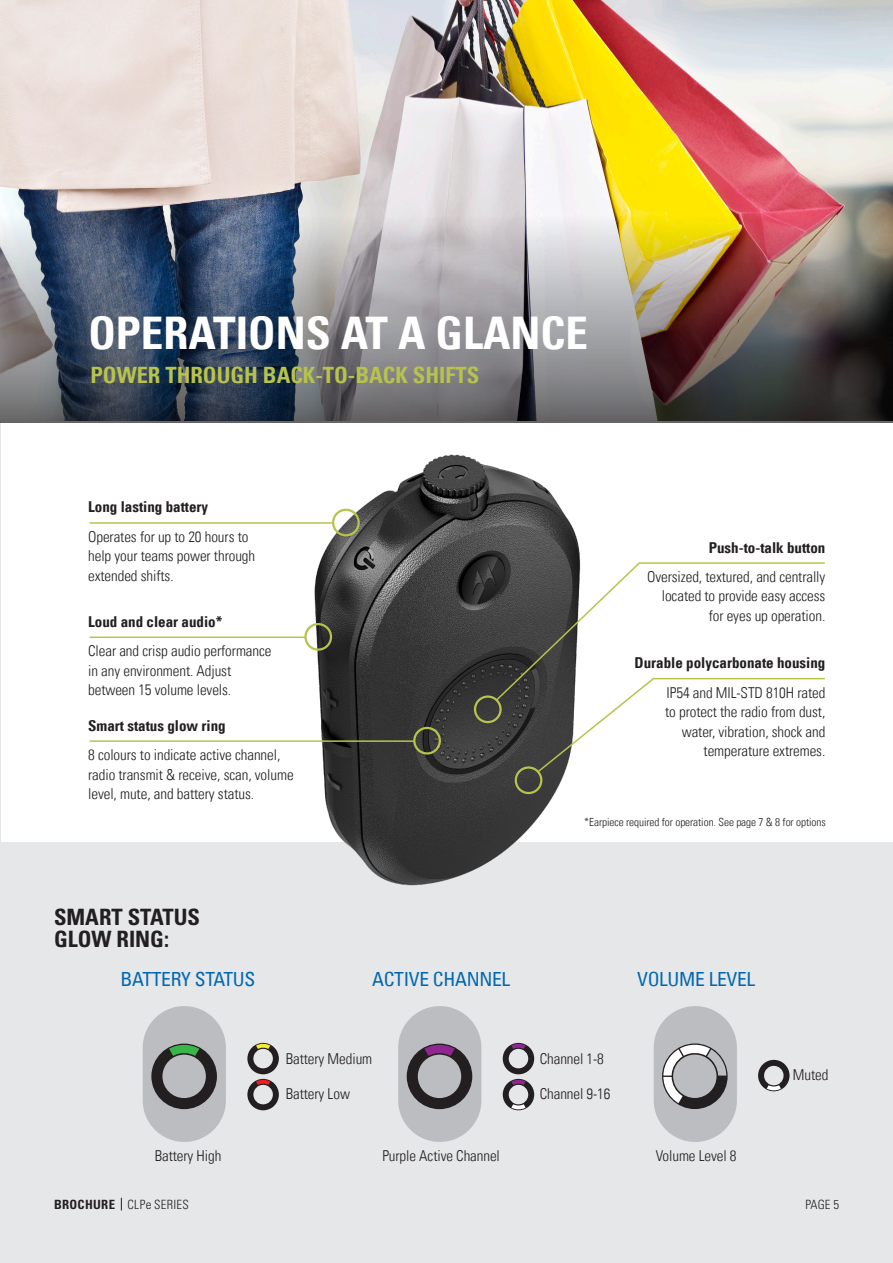
<style>
.page{position:relative;width:893px;height:1263px;background:#fff}
.page>*{position:absolute;margin:0;border:0;box-sizing:border-box;transform-origin:0 0}
.t1{font:700 condensed 45px "Univers LT";color:#fff}
.t2{font:700 condensed 22.5px "Univers LT";color:#b7c34b}
.t3{font:700 condensed 22.5px/22.5px "Univers LT Std";color:#231f20}
.t4{font:condensed 19.5px "Univers LT";letter-spacing:-.015em;color:#0168b0}
.t5{font:300 condensed 15px/19.5px "Univers LT";letter-spacing:-.005em;color:#231f20}
.t6{font:700 condensed 15px "Univers LT";color:#231f20}
.t7{font:300 condensed 12.75px "Univers LT Std";letter-spacing:.02em;color:#231f20}
.t8{font:300 condensed 11.25px "Univers LT";letter-spacing:-.005em;color:#231f20}
.s1{font-weight:700}
</style>
<div class="page">
<div style="left:0;top:842px;width:893px;height:421px;background:#e6e7e9"></div>
<img style="left:305px;top:454px;width:276px;height:432px">
<hr style="left:0;top:421px;width:1px;height:421px;background:#e6e7e9">
<div style="left:654px;top:1006px;width:83px;height:136px;background:#bcbdc0;border-radius:42px"></div>
<div style="left:398px;top:1006px;width:83px;height:136px;background:#bcbdc0;border-radius:42px"></div>
<div style="left:143px;top:1006px;width:83px;height:136px;background:#bcbdc0;border-radius:42px"></div>
<svg style="left:151px;top:1043px;width:66px;height:66px"></svg>
<svg style="left:247px;top:1043px;width:32px;height:67px"></svg>
<svg style="left:407px;top:1043px;width:65px;height:66px"></svg>
<svg style="left:503px;top:1043px;width:31px;height:67px"></svg>
<svg style="left:662px;top:1043px;width:66px;height:66px"></svg>
<svg style="left:758px;top:1060px;width:31px;height:31px"></svg>
<img style="left:0;top:0;width:893px;height:215px">
<svg style="left:121px;top:1198px;width:1px;height:12px"></svg>
<div style="left:332px;top:509px;width:28px;height:27px;border:2px solid #b7c34b;border-radius:50%"></div>
<div style="left:515px;top:766px;width:27px;height:28px;border:2px solid #b7c34b;border-radius:50%"></div>
<div style="left:474px;top:695px;width:28px;height:28px;border:2px solid #b7c34b;border-radius:50%"></div>
<div style="left:304px;top:623px;width:28px;height:28px;border:2px solid #b7c34b;border-radius:50%"></div>
<div style="left:413px;top:727px;width:28px;height:27px;border:2px solid #b7c34b;border-radius:50%"></div>
<hr style="left:90px;top:522px;width:242px;height:2px;background:#b7c34b">
<hr style="left:90px;top:636px;width:215px;height:2px;background:#b7c34b">
<hr style="left:90px;top:740px;width:324px;height:2px;background:#b7c34b">
<svg style="left:536px;top:702px;width:90px;height:72px"></svg>
<svg style="left:495px;top:561px;width:330px;height:141px"></svg>
<img style="left:0;top:215px;width:893px;height:207px">
<p class="t1" style="left:88px;top:306px;width:501px">OPERATIONS AT A GLANCE</p>
<p class="t2" style="left:90px;top:361px;width:390px">POWER THROUGH BACK-TO-BACK SHIFTS</p>
<p class="t6" style="left:88px;top:498px;width:121px">Long lasting battery</p>
<p class="t5" style="left:88px;top:527px;width:168px">Operates for up to 20 hours to help your teams power through extended shifts.</p>
<p class="t6" style="left:88px;top:612px;width:136px">Loud and clear audio*</p>
<p class="t5" style="left:88px;top:641px;width:185px">Clear and crisp audio performance in any environment. Adjust between 15 volume levels.</p>
<p class="t6" style="left:88px;top:716px;width:139px">Smart status glow ring</p>
<p class="t5" style="left:88px;top:745px;width:207px">8 colours to indicate active channel, radio transmit &amp; receive, scan, volume level, mute, and battery status.</p>
<p class="t3" style="left:54px;top:906px;width:148px">SMART STATUS<br>GLOW RING:</p>
<p class="t4" style="left:121px;top:966px;width:136px">BATTERY STATUS</p>
<p class="t4" style="left:372px;top:966px;width:140px">ACTIVE CHANNEL</p>
<p class="t6" style="left:709px;top:538px;width:118px">Push-to-talk button</p>
<p class="t5" style="left:647px;top:567px;width:180px;text-align:right">Oversized, textured, and centrally located to provide easy access for eyes up operation.</p>
<p class="t6" style="left:635px;top:654px;width:192px">Durable polycarbonate housing</p>
<p class="t5" style="left:665px;top:682px;width:162px;text-align:right">IP54 and MIL-STD 810H rated to protect the radio from dust, water, vibration, shock and temperature extremes.</p>
<p class="t8" style="left:584px;top:816px;width:243px">*Earpiece required for operation. See page 7 &amp; 8 for options</p>
<p class="t4" style="left:637px;top:966px;width:120px">VOLUME LEVEL</p>
<p class="t5" style="left:155px;top:1146px;width:68px">Battery High</p>
<p class="t7" style="left:54px;top:1197px;width:136px"><span class="s1">BROCHURE</span> CLPe SERIES</p>
<p class="t5" style="left:286px;top:1049px;width:88px">Battery Medium</p>
<p class="t5" style="left:540px;top:1049px;width:66px">Channel 1-8</p>
<p class="t5" style="left:286px;top:1084px;width:66px">Battery Low</p>
<p class="t5" style="left:540px;top:1084px;width:72px">Channel 9-16</p>
<p class="t5" style="left:382px;top:1146px;width:119px">Purple Active Channel</p>
<p class="t5" style="left:656px;top:1146px;width:82px">Volume Level 8</p>
<p class="t5" style="left:793px;top:1064px;width:37px">Muted</p>
<p class="t7" style="left:805px;top:1197px;width:35px">PAGE 5</p>
</div>
